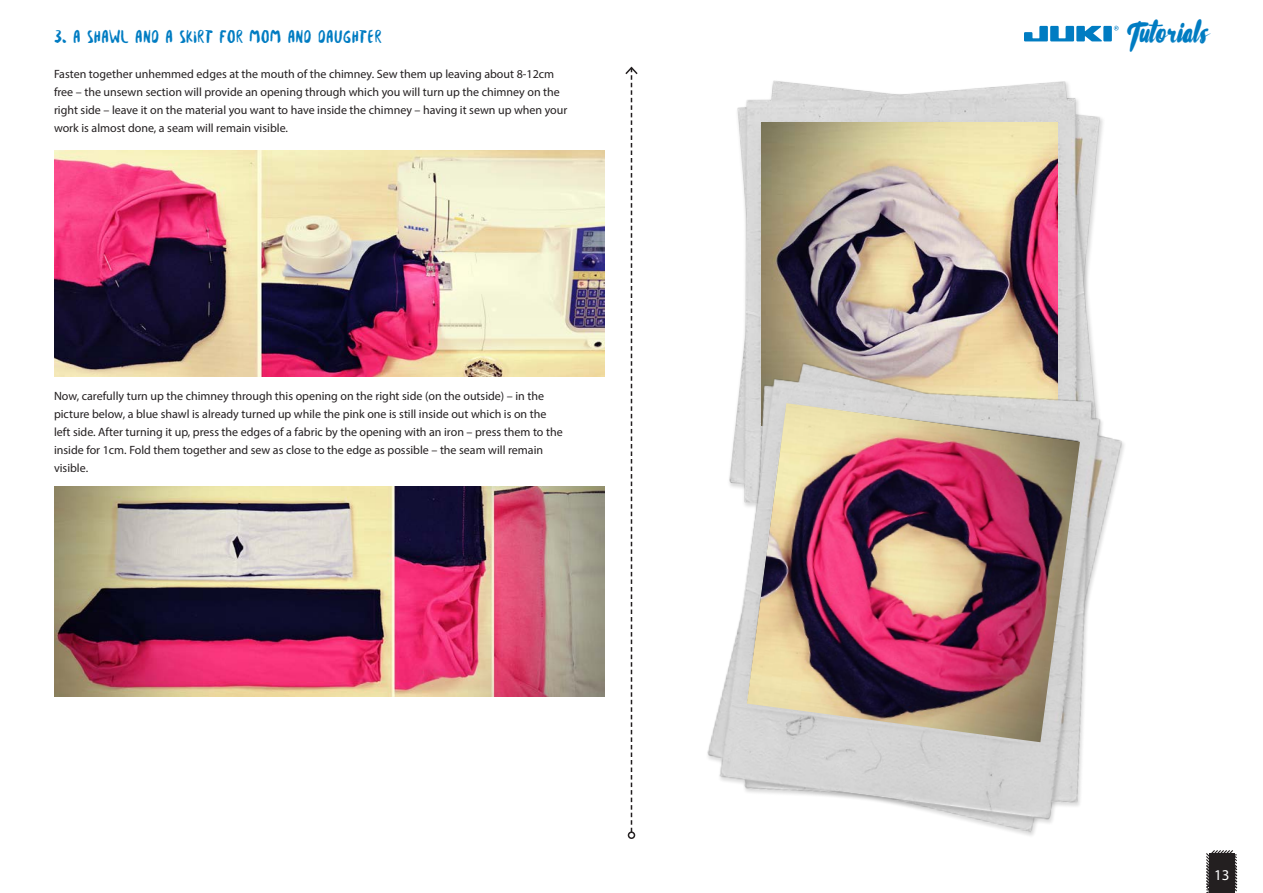
<style>
.page{position:relative;width:1263px;height:893px;background:#fff}
.page>*{position:absolute;margin:0;border:0;box-sizing:border-box;transform-origin:0 0}
.t1{font:36px "Rissa Typeface";color:#007cc2}
.t2{font:19.5px "Besom";color:#007cc2}
.t3{font:15px "Myriad Pro";color:#fff}
.t4{font:12px/18px "Myriad Pro";color:#231f20}
</style>
<div class="page">
<svg style="left:1024px;top:26px;width:78px;height:15px"></svg>
<div style="left:1103px;top:26px;width:9px;height:15px;background:#007cc2"></div>
<svg style="left:1114px;top:26px;width:4px;height:4px"></svg>
<svg style="left:1206px;top:850px;width:32px;height:43px"></svg>
<img style="left:54px;top:150px;width:551px;height:226px">
<img style="left:54px;top:486px;width:551px;height:211px">
<svg style="left:625px;top:66px;width:13px;height:765px"></svg>
<div style="left:628px;top:831px;width:7px;height:8px;border:2px solid #231f20;border-radius:50%"></div>
<img style="left:737px;top:80px;width:366px;height:262px">
<img style="left:762px;top:122px;width:296px;height:220px">
<img style="left:707px;top:342px;width:417px;height:494px">
<img style="left:747px;top:403px;width:333px;height:339px">
<p class="t2" style="left:54px;top:22px;width:329px">3. A SHAWL AND A SKIRT FOR MOM AND DAUGHTER</p>
<p class="t4" style="left:54px;top:65px;width:515px">Fasten together unhemmed edges at the mouth of the chimney. Sew them up leaving about 8-12cm free – the unsewn section will provide an opening through which you will turn up the chimney on the right side – leave it on the material you want to have inside the chimney – having it sewn up when your work is almost done, a seam will remain visible.</p>
<p class="t4" style="left:54px;top:387px;width:510px">Now, carefully turn up the chimney through this opening on the right side (on the outside) – in the picture below, a blue shawl is already turned up while the pink one is still inside out which is on the left side. After turning it up, press the edges of a fabric by the opening with an iron – press them to the inside for 1cm. Fold them together and sew as close to the edge as possible – the seam will remain visible.</p>
<p class="t1" style="left:1131px;top:19px;width:78px">Tutorials</p>
<p class="t3" style="left:1214px;top:866px;width:17px">13</p>
</div>
